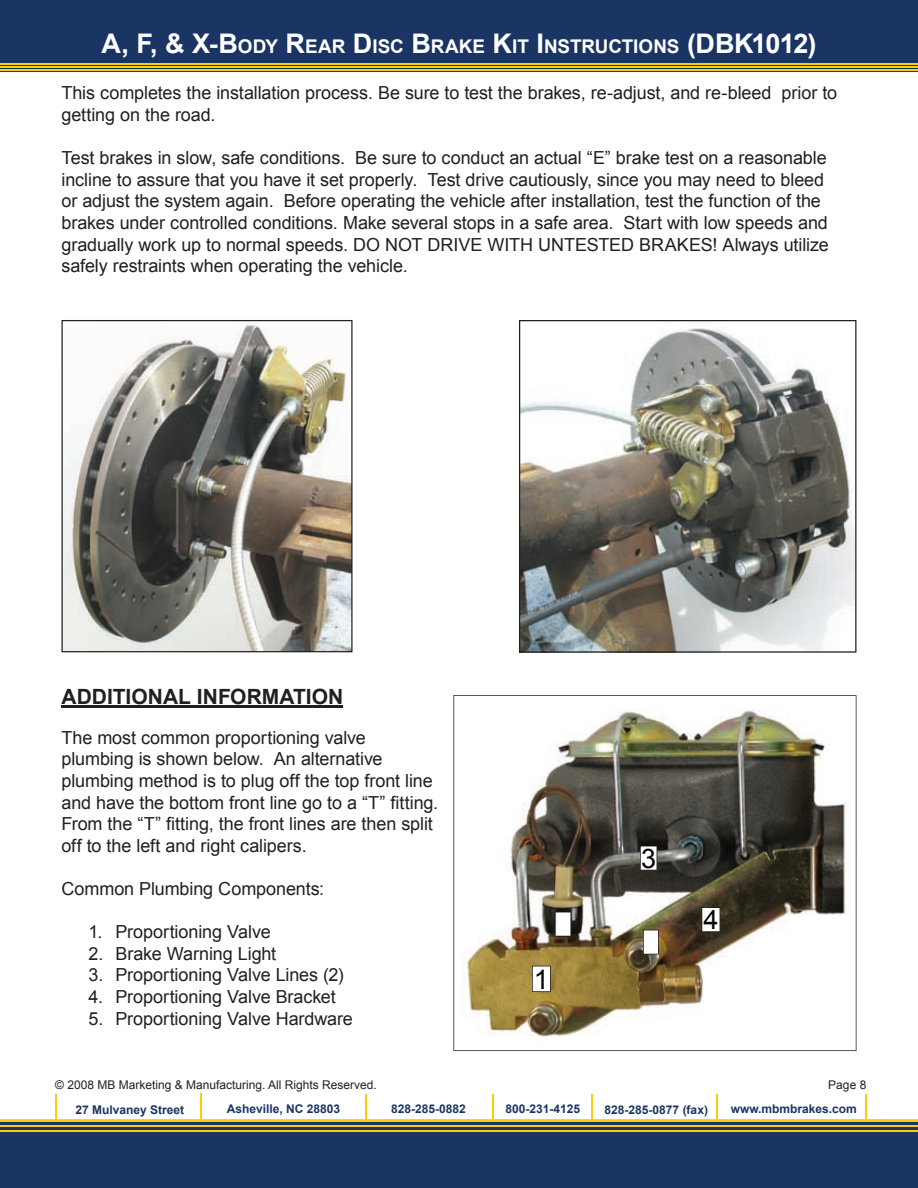
<style>
.page{position:relative;width:918px;height:1188px;background:#fff}
.page>*{position:absolute;margin:0;border:0;box-sizing:border-box;transform-origin:0 0}
.t1{font:27px "Arial";color:#040503}
.t2{font:700 21px "Arial";color:#231f20}
.t3{font:700 18.9px "Arial";letter-spacing:-.005em;color:#fff}
.t4{font:18px/21.6px "Arial";letter-spacing:-.005em;color:#231f20}
.t5{font:700 12px "Arial";color:#1a3564}
.t6{font:12px "Arial";color:#231f20}
.s1{font-size:27px}
</style>
<div class="page">
<div style="left:0;top:0;width:918px;height:71px;background:#1a3564"></div>
<hr style="left:0;top:63px;width:918px;height:1px;background:#fdcc09">
<hr style="left:0;top:66px;width:918px;height:1px;background:#fdcc09">
<hr style="left:0;top:69px;width:918px;height:1px;background:#fdcc09">
<div style="left:0;top:1120px;width:918px;height:67px;background:#1a3564"></div>
<hr style="left:0;top:1186px;width:918px;height:2px;background:#1a3564">
<hr style="left:0;top:1120px;width:918px;height:1px;background:#fdcc09">
<hr style="left:0;top:1125px;width:918px;height:1px;background:#fdcc09">
<hr style="left:0;top:1130px;width:918px;height:2px;background:#fdcc09">
<svg style="left:865px;top:1094px;width:1px;height:26px"></svg>
<hr style="left:365px;top:1094px;width:2px;height:26px;background:#fdcc09">
<svg style="left:592px;top:1094px;width:1px;height:26px"></svg>
<hr style="left:492px;top:1094px;width:2px;height:26px;background:#fdcc09">
<svg style="left:200px;top:1094px;width:1px;height:26px"></svg>
<hr style="left:55px;top:1094px;width:2px;height:26px;background:#fdcc09">
<svg style="left:717px;top:1094px;width:1px;height:26px"></svg>
<hr style="left:62px;top:705px;width:281px;height:2px;background:#231f20">
<img style="left:519px;top:320px;width:338px;height:333px">
<svg style="left:61px;top:320px;width:292px;height:332px"></svg>
<img style="left:453px;top:695px;width:403px;height:356px">
<svg style="left:555px;top:912px;width:16px;height:24px"></svg>
<svg style="left:532px;top:966px;width:19px;height:26px"></svg>
<svg style="left:640px;top:846px;width:17px;height:24px"></svg>
<svg style="left:702px;top:907px;width:18px;height:25px"></svg>
<svg style="left:643px;top:930px;width:16px;height:24px"></svg>
<p class="t3" style="left:101px;top:34px;width:717px"><span class="s1">A, F, &amp; X-B</span>ODY <span class="s1">R</span>EAR <span class="s1">D</span>ISC <span class="s1">B</span>RAKE <span class="s1">K</span>IT <span class="s1">I</span>NSTRUCTIONS <span class="s1">(DBK1012)</span></p>
<p class="t4" style="left:62px;top:82px;width:777px">This completes the installation process. Be sure to test the brakes, re-adjust, and re-bleed prior to getting on the road.</p>
<p class="t4" style="left:62px;top:147px;width:769px">Test brakes in slow, safe conditions. Be sure to conduct an actual “E” brake test on a reasonable incline to assure that you have it set properly. Test drive cautiously, since you may need to bleed or adjust the system again. Before operating the vehicle after installation, test the function of the brakes under controlled conditions. Make several stops in a safe area. Start with low speeds and gradually work up to normal speeds. DO NOT DRIVE WITH UNTESTED BRAKES! Always utilize safely restraints when operating the vehicle.</p>
<p class="t2" style="left:62px;top:683px;width:283px">ADDITIONAL INFORMATION</p>
<p class="t4" style="left:62px;top:727px;width:378px">The most common proportioning valve plumbing is shown below. An alternative plumbing method is to plug off the top front line and have the bottom front line go to a “T” fitting.<br>From the “T” fitting, the front lines are then split off to the left and right calipers.</p>
<p class="t4" style="left:62px;top:878px;width:264px">Common Plumbing Components:</p>
<p class="t4" style="left:88px;top:921px;width:184px">1. Proportioning Valve</p>
<p class="t4" style="left:88px;top:943px;width:189px">2. Brake Warning Light</p>
<p class="t4" style="left:88px;top:964px;width:257px">3. Proportioning Valve Lines (2)</p>
<p class="t4" style="left:88px;top:986px;width:249px">4. Proportioning Valve Bracket</p>
<p class="t4" style="left:88px;top:1008px;width:266px">5. Proportioning Valve Hardware</p>
<h1 class="t1" style="left:534px;top:962px;width:17px">1</h1>
<h1 class="t1" style="left:641px;top:841px;width:17px">3</h1>
<h1 class="t1" style="left:703px;top:902px;width:17px">4</h1>
<p class="t6" style="left:55px;top:1077px;width:323px">© 2008 MB Marketing &amp; Manufacturing. All Rights Reserved.</p>
<p class="t5" style="left:76px;top:1102px;width:110px">27 Mulvaney Street</p>
<p class="t5" style="left:227px;top:1101px;width:115px">Asheville, NC 28803</p>
<p class="t5" style="left:391px;top:1101px;width:76px">828-285-0882</p>
<p class="t5" style="left:506px;top:1101px;width:76px">800-231-4125</p>
<p class="t5" style="left:605px;top:1102px;width:105px">828-285-0877 (fax)</p>
<p class="t5" style="left:731px;top:1101px;width:128px">www.mbmbrakes.com</p>
<p class="t6" style="left:828px;top:1077px;width:40px">Page 8</p>
</div>
